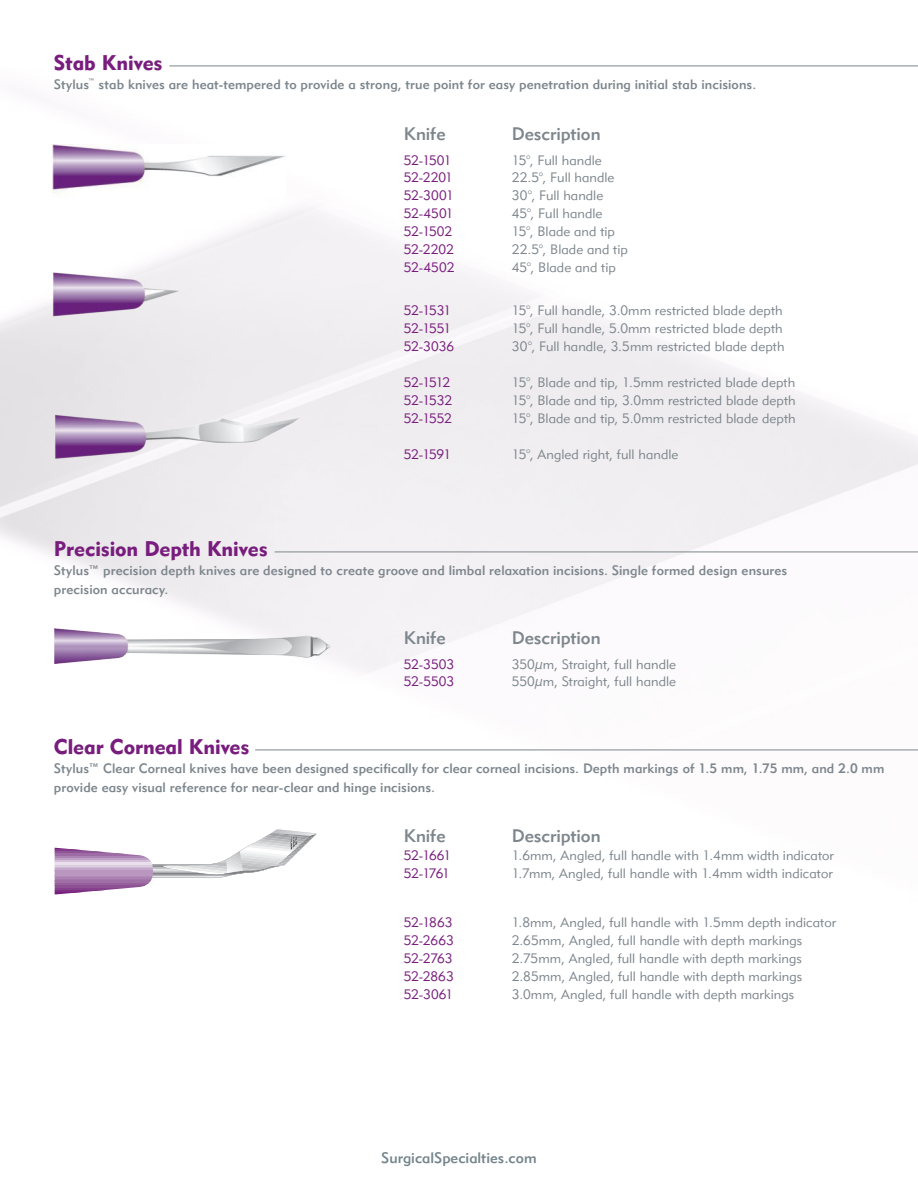
<style>
.page{position:relative;width:918px;height:1188px;background:#fff}
.page>*{position:absolute;margin:0;border:0;box-sizing:border-box;transform-origin:0 0}
.t1{font:21px "Geometric 415 BT Black A";letter-spacing:-.005em;color:#781d7d}
.t2{font:18px "Geometric 415 BT Medium A";letter-spacing:-.005em;color:#7d868d}
.t3{font:15px "Geometric 415 BT Medium A";color:#75858c}
.t4{font:13.5px "Geometric 415 BT Lite A";letter-spacing:.005em;color:#7d868d}
.t5{font:13.5px/18.8px "Geometric 415 BT Medium A";letter-spacing:.005em;color:#7d868d}
.t6{font:13.5px "Geometric 415 BT Lite A";letter-spacing:-.03em;color:#781d7d}
</style>
<div class="page">
<img style="left:0;top:65px;width:918px;height:830px">
<img style="left:53px;top:144px;width:233px;height:53px">
<img style="left:53px;top:271px;width:137px;height:51px">
<img style="left:54px;top:628px;width:277px;height:35px">
<img style="left:54px;top:415px;width:246px;height:45px">
<svg style="left:147px;top:829px;width:170px;height:50px"></svg>
<hr style="left:55px;top:848px;width:98px;height:1px;background:#781d7d">
<hr style="left:55px;top:849px;width:98px;height:3px;background:#833c89">
<hr style="left:55px;top:852px;width:98px;height:2px;background:#8f5496">
<hr style="left:55px;top:854px;width:98px;height:2px;background:#9d6ca5">
<hr style="left:55px;top:856px;width:98px;height:2px;background:#ad85b4">
<hr style="left:55px;top:858px;width:98px;height:3px;background:#bfa0c5">
<hr style="left:55px;top:861px;width:98px;height:2px;background:#d2bfd9">
<hr style="left:55px;top:863px;width:98px;height:2px;background:#e9e0ec">
<hr style="left:55px;top:866px;width:98px;height:1px;background:#dccce0">
<hr style="left:55px;top:867px;width:98px;height:1px;background:#cfbad6">
<hr style="left:55px;top:869px;width:98px;height:1px;background:#c3a8cb">
<hr style="left:55px;top:870px;width:98px;height:3px;background:#b997bf">
<hr style="left:55px;top:873px;width:98px;height:3px;background:#b997bf">
<hr style="left:55px;top:876px;width:98px;height:2px;background:#b28cb9">
<hr style="left:55px;top:878px;width:98px;height:1px;background:#ac82b3">
<hr style="left:55px;top:879px;width:98px;height:2px;background:#a578ad">
<hr style="left:55px;top:881px;width:98px;height:2px;background:#9f6fa6">
<hr style="left:55px;top:883px;width:98px;height:3px;background:#96609d">
<hr style="left:55px;top:886px;width:98px;height:2px;background:#8d5194">
<hr style="left:55px;top:888px;width:98px;height:2px;background:#85418c">
<hr style="left:55px;top:890px;width:98px;height:3px;background:#7e2f84">
<hr style="left:55px;top:893px;width:98px;height:2px;background:#781d7d">
<hr style="left:169px;top:66px;width:749px;height:1px;background:#7d868d">
<hr style="left:275px;top:552px;width:643px;height:1px;background:#7d868d">
<hr style="left:255px;top:750px;width:663px;height:1px;background:#7d868d">
<h1 class="t1" style="left:54px;top:50px;width:110px">Stab Knives</h1>
<p class="t5" style="left:54px;top:75px;width:704px">Stylus<sup>™</sup> stab knives are heat-tempered to provide a strong, true point for easy penetration during initial stab incisions.</p>
<h2 class="t2" style="left:404px;top:122px;width:43px">Knife</h2>
<h2 class="t2" style="left:512px;top:122px;width:90px">Description</h2>
<p class="t6" style="left:404px;top:152px;width:49px">52-1501</p>
<p class="t4" style="left:512px;top:152px;width:91px">15°, Full handle</p>
<p class="t6" style="left:404px;top:169px;width:51px">52-2201</p>
<p class="t4" style="left:512px;top:169px;width:104px">22.5°, Full handle</p>
<p class="t6" style="left:404px;top:187px;width:51px">52-3001</p>
<p class="t4" style="left:512px;top:187px;width:93px">30°, Full handle</p>
<p class="t6" style="left:404px;top:205px;width:51px">52-4501</p>
<p class="t4" style="left:512px;top:205px;width:92px">45°, Full handle</p>
<p class="t6" style="left:404px;top:223px;width:50px">52-1502</p>
<p class="t4" style="left:512px;top:223px;width:105px">15°, Blade and tip</p>
<p class="t6" style="left:404px;top:241px;width:51px">52-2202</p>
<p class="t4" style="left:512px;top:241px;width:117px">22.5°, Blade and tip</p>
<p class="t6" style="left:404px;top:259px;width:52px">52-4502</p>
<p class="t4" style="left:512px;top:259px;width:105px">45°, Blade and tip</p>
<p class="t6" style="left:404px;top:302px;width:49px">52-1531</p>
<p class="t4" style="left:512px;top:302px;width:272px">15°, Full handle, 3.0mm restricted blade depth</p>
<p class="t6" style="left:404px;top:320px;width:49px">52-1551</p>
<p class="t4" style="left:512px;top:320px;width:272px">15°, Full handle, 5.0mm restricted blade depth</p>
<p class="t6" style="left:404px;top:338px;width:52px">52-3036</p>
<p class="t4" style="left:512px;top:338px;width:274px">30°, Full handle, 3.5mm restricted blade depth</p>
<p class="t6" style="left:404px;top:374px;width:48px">52-1512</p>
<p class="t4" style="left:512px;top:374px;width:285px">15°, Blade and tip, 1.5mm restricted blade depth</p>
<p class="t6" style="left:404px;top:392px;width:50px">52-1532</p>
<p class="t4" style="left:512px;top:392px;width:285px">15°, Blade and tip, 3.0mm restricted blade depth</p>
<p class="t6" style="left:404px;top:410px;width:49px">52-1552</p>
<p class="t4" style="left:512px;top:410px;width:285px">15°, Blade and tip, 5.0mm restricted blade depth</p>
<p class="t6" style="left:404px;top:446px;width:49px">52-1591</p>
<p class="t4" style="left:512px;top:446px;width:168px">15°, Angled right, full handle</p>
<h1 class="t1" style="left:54px;top:536px;width:215px">Precision Depth Knives</h1>
<p class="t5" style="left:54px;top:561px;width:735px">Stylus™ precision depth knives are designed to create groove and limbal relaxation incisions. Single formed design ensures precision accuracy.</p>
<h2 class="t2" style="left:404px;top:626px;width:43px">Knife</h2>
<h2 class="t2" style="left:512px;top:626px;width:90px">Description</h2>
<p class="t6" style="left:404px;top:656px;width:52px">52-3503</p>
<p class="t4" style="left:512px;top:656px;width:166px">350µm, Straight, full handle</p>
<p class="t6" style="left:404px;top:673px;width:52px">52-5503</p>
<p class="t4" style="left:512px;top:673px;width:166px">550µm, Straight, full handle</p>
<h1 class="t1" style="left:54px;top:734px;width:197px">Clear Corneal Knives</h1>
<p class="t5" style="left:54px;top:759px;width:832px">Stylus™ Clear Corneal knives have been designed specifically for clear corneal incisions. Depth markings of 1.5 mm, 1.75 mm, and 2.0 mm provide easy visual reference for near-clear and hinge incisions.</p>
<h2 class="t2" style="left:404px;top:824px;width:43px">Knife</h2>
<h2 class="t2" style="left:512px;top:824px;width:90px">Description</h2>
<p class="t6" style="left:404px;top:847px;width:49px">52-1661</p>
<p class="t4" style="left:512px;top:847px;width:324px">1.6mm, Angled, full handle with 1.4mm width indicator</p>
<p class="t6" style="left:404px;top:865px;width:48px">52-1761</p>
<p class="t4" style="left:512px;top:865px;width:322px">1.7mm, Angled, full handle with 1.4mm width indicator</p>
<p class="t6" style="left:404px;top:914px;width:50px">52-1863</p>
<p class="t4" style="left:512px;top:914px;width:326px">1.8mm, Angled, full handle with 1.5mm depth indicator</p>
<p class="t6" style="left:404px;top:932px;width:52px">52-2663</p>
<p class="t4" style="left:512px;top:932px;width:292px">2.65mm, Angled, full handle with depth markings</p>
<p class="t6" style="left:404px;top:950px;width:50px">52-2763</p>
<p class="t4" style="left:512px;top:950px;width:292px">2.75mm, Angled, full handle with depth markings</p>
<p class="t6" style="left:404px;top:968px;width:51px">52-2863</p>
<p class="t4" style="left:512px;top:968px;width:292px">2.85mm, Angled, full handle with depth markings</p>
<p class="t6" style="left:404px;top:986px;width:51px">52-3061</p>
<p class="t4" style="left:512px;top:986px;width:284px">3.0mm, Angled, full handle with depth markings</p>
<p class="t3" style="left:381px;top:1149px;width:157px">SurgicalSpecialties.com</p>
</div>
